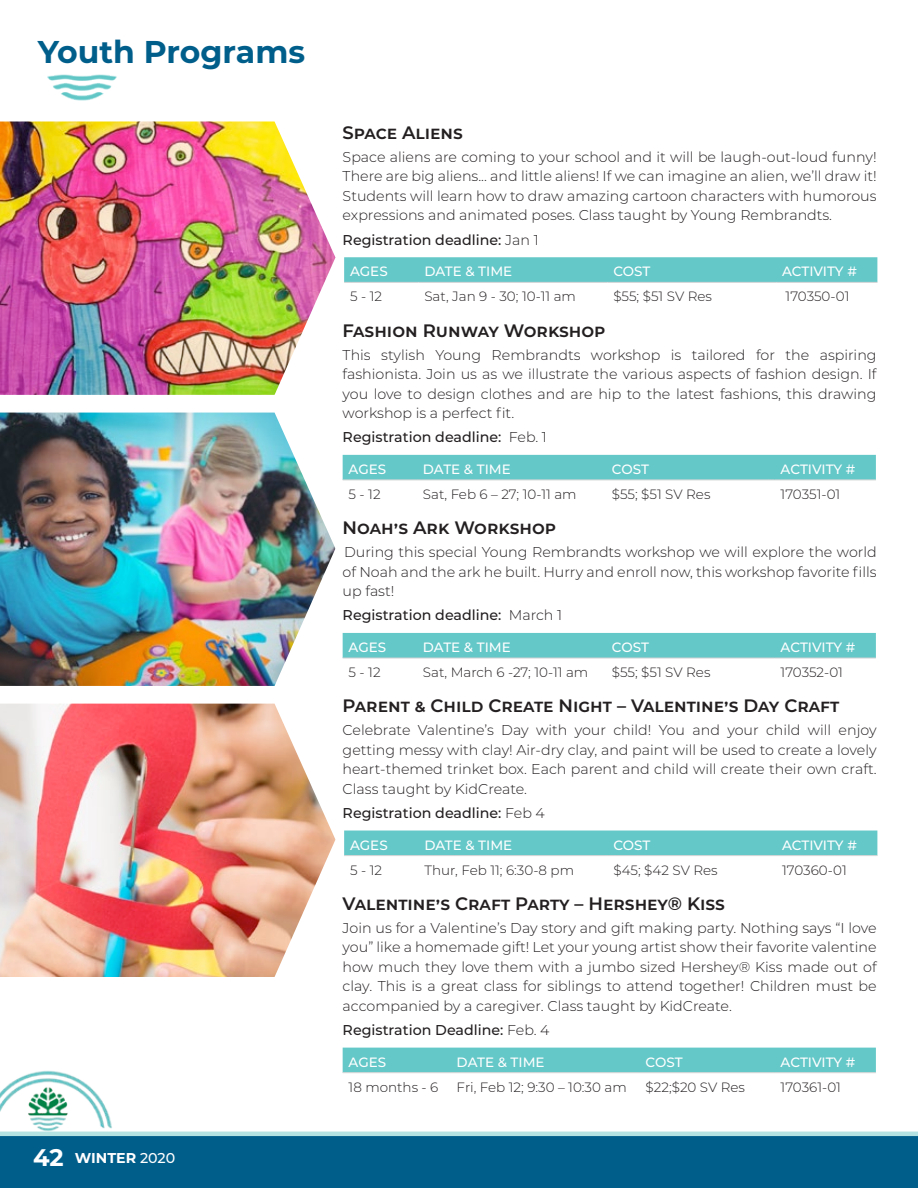
<style>
.page{position:relative;width:918px;height:1188px;background:#fff}
.page>*{position:absolute;margin:0;border:0;box-sizing:border-box;transform-origin:0 0}
.t1{font:700 31.5px "Montserrat";color:#005e8b}
.t2{font:600 18px "Montserrat";color:#231f20}
.t3{font:300 14.25px/19.5px "Montserrat";color:#231f20;text-align:justify}
.t4{font:500 14.25px "Montserrat";color:#231f20}
.t5{font:700 14.25px "Montserrat";color:#fff}
.t6{font:300 13.5px "Montserrat";color:#231f20}
.t7{font:500 13.5px "Montserrat";letter-spacing:-.005em;color:#fff}
.s1{font-size:24px}
.s2{font-weight:500}
.s3{font-weight:300}
</style>
<div class="page">
<img style="left:0;top:122px;width:335px;height:273px">
<svg style="left:344px;top:257px;width:533px;height:25px;background:#66c7c8"></svg>
<hr style="left:344px;top:282px;width:74px;height:1px;background:#d1d3d4">
<hr style="left:418px;top:282px;width:189px;height:1px;background:#d1d3d4">
<hr style="left:607px;top:282px;width:169px;height:1px;background:#d1d3d4">
<hr style="left:776px;top:282px;width:101px;height:1px;background:#d1d3d4">
<div style="left:343px;top:455px;width:533px;height:25px;background:#64c7c8"></div>
<hr style="left:343px;top:480px;width:74px;height:1px;background:#d1d3d4">
<hr style="left:417px;top:480px;width:189px;height:1px;background:#d1d3d4">
<hr style="left:606px;top:480px;width:169px;height:1px;background:#d1d3d4">
<hr style="left:775px;top:480px;width:101px;height:1px;background:#d1d3d4">
<div style="left:343px;top:633px;width:533px;height:25px;background:#64c7c8"></div>
<hr style="left:343px;top:658px;width:74px;height:1px;background:#d1d3d4">
<hr style="left:417px;top:658px;width:189px;height:1px;background:#d1d3d4">
<hr style="left:606px;top:658px;width:169px;height:1px;background:#d1d3d4">
<hr style="left:775px;top:658px;width:101px;height:1px;background:#d1d3d4">
<div style="left:344px;top:831px;width:533px;height:24px;background:#64c7c8"></div>
<hr style="left:344px;top:855px;width:74px;height:1px;background:#d1d3d4">
<hr style="left:418px;top:855px;width:189px;height:1px;background:#d1d3d4">
<hr style="left:607px;top:855px;width:169px;height:1px;background:#d1d3d4">
<hr style="left:776px;top:855px;width:101px;height:1px;background:#d1d3d4">
<div style="left:343px;top:1048px;width:533px;height:24px;background:#64c7c8"></div>
<hr style="left:343px;top:1072px;width:108px;height:1px;background:#d1d3d4">
<hr style="left:451px;top:1072px;width:189px;height:1px;background:#d1d3d4">
<hr style="left:640px;top:1072px;width:135px;height:1px;background:#d1d3d4">
<hr style="left:775px;top:1072px;width:101px;height:1px;background:#d1d3d4">
<img style="left:0;top:413px;width:335px;height:273px">
<img style="left:0;top:704px;width:335px;height:273px">
<img style="left:0;top:1070px;width:115px;height:62px">
<div style="left:0;top:1135px;width:918px;height:53px;background:#005e8b"></div>
<hr style="left:0;top:1132px;width:918px;height:4px;background:#b4e1e1">
<img style="left:47px;top:74px;width:70px;height:27px">
<h1 class="t1" style="left:38px;top:29px;width:269px">Youth Programs</h1>
<p class="t5" style="left:33px;top:1148px;width:144px"><span class="s1">42</span> WINTER <span class="s2">2020</span></p>
<p class="t2" style="left:343px;top:120px;width:122px">Space Aliens</p>
<p class="t3" style="left:343px;top:147px;width:536px">Space aliens are coming to your school and it will be laugh-out-loud funny!<br>There are big aliens... and little aliens! If we can imagine an alien, we’ll draw it!<br>Students will learn how to draw amazing cartoon characters with humorous expressions and animated poses. Class taught by Young Rembrandts.</p>
<p class="t4" style="left:343px;top:230px;width:198px">Registration deadline: <span class="s3">Jan 1</span></p>
<p class="t7" style="left:350px;top:262px;width:39px">AGES</p>
<p class="t7" style="left:424px;top:262px;width:89px">DATE &amp; TIME</p>
<p class="t7" style="left:613px;top:262px;width:39px">COST</p>
<p class="t7" style="left:782px;top:262px;width:76px">ACTIVITY #</p>
<p class="t6" style="left:350px;top:287px;width:33px">5 - 12</p>
<p class="t6" style="left:424px;top:287px;width:153px">Sat, Jan 9 - 30; 10-11 am</p>
<p class="t6" style="left:613px;top:287px;width:100px">$55; $51 SV Res</p>
<p class="t6" style="left:786px;top:287px;width:65px">170350-01</p>
<p class="t2" style="left:343px;top:317px;width:264px">Fashion Runway Workshop</p>
<p class="t3" style="left:343px;top:344px;width:536px">This stylish Young Rembrandts workshop is tailored for the aspiring fashionista. Join us as we illustrate the various aspects of fashion design. If you love to design clothes and are hip to the latest fashions, this drawing workshop is a perfect fit.</p>
<p class="t4" style="left:343px;top:427px;width:206px">Registration deadline: <span class="s3">Feb. 1</span></p>
<p class="t7" style="left:349px;top:460px;width:39px">AGES</p>
<p class="t7" style="left:423px;top:460px;width:89px">DATE &amp; TIME</p>
<p class="t7" style="left:612px;top:460px;width:39px">COST</p>
<p class="t7" style="left:781px;top:460px;width:76px">ACTIVITY #</p>
<p class="t6" style="left:349px;top:485px;width:33px">5 - 12</p>
<p class="t6" style="left:423px;top:485px;width:155px">Sat, Feb 6 – 27; 10-11 am</p>
<p class="t6" style="left:612px;top:485px;width:100px">$55; $51 SV Res</p>
<p class="t6" style="left:781px;top:485px;width:61px">170351-01</p>
<p class="t2" style="left:343px;top:515px;width:215px">Noah’s Ark Workshop</p>
<p class="t3" style="left:343px;top:542px;width:536px">During this special Young Rembrandts workshop we will explore the world of Noah and the ark he built. Hurry and enroll now, this workshop favorite fills up fast!</p>
<p class="t4" style="left:343px;top:605px;width:221px">Registration deadline: <span class="s3">March 1</span></p>
<p class="t7" style="left:349px;top:638px;width:39px">AGES</p>
<p class="t7" style="left:423px;top:638px;width:89px">DATE &amp; TIME</p>
<p class="t7" style="left:612px;top:638px;width:39px">COST</p>
<p class="t7" style="left:781px;top:638px;width:76px">ACTIVITY #</p>
<p class="t6" style="left:349px;top:663px;width:33px">5 - 12</p>
<p class="t6" style="left:423px;top:663px;width:167px">Sat, March 6 -27; 10-11 am</p>
<p class="t6" style="left:612px;top:663px;width:100px">$55; $51 SV Res</p>
<p class="t6" style="left:781px;top:663px;width:64px">170352-01</p>
<p class="t2" style="left:343px;top:693px;width:498px">Parent &amp; Child Create Night – Valentine’s Day Craft</p>
<p class="t3" style="left:343px;top:720px;width:536px">Celebrate Valentine’s Day with your child! You and your child will enjoy getting messy with clay! Air-dry clay, and paint will be used to create a lovely heart-themed trinket box. Each parent and child will create their own craft.<br>Class taught by KidCreate.</p>
<p class="t4" style="left:343px;top:803px;width:204px">Registration deadline: <span class="s3">Feb 4</span></p>
<p class="t7" style="left:350px;top:835px;width:39px">AGES</p>
<p class="t7" style="left:424px;top:835px;width:89px">DATE &amp; TIME</p>
<p class="t7" style="left:613px;top:835px;width:39px">COST</p>
<p class="t7" style="left:782px;top:835px;width:76px">ACTIVITY #</p>
<p class="t6" style="left:350px;top:861px;width:33px">5 - 12</p>
<p class="t6" style="left:424px;top:861px;width:151px">Thur, Feb 11; 6:30-8 pm</p>
<p class="t6" style="left:613px;top:861px;width:106px">$45; $42 SV Res</p>
<p class="t6" style="left:782px;top:861px;width:66px">170360-01</p>
<p class="t2" style="left:343px;top:891px;width:384px">Valentine’s Craft Party – Hershey® Kiss</p>
<p class="t3" style="left:343px;top:918px;width:536px">Join us for a Valentine’s Day story and gift making party. Nothing says “I love you” like a homemade gift! Let your young artist show their favorite valentine how much they love them with a jumbo sized Hershey® Kiss made out of clay. This is a great class for siblings to attend together! Children must be accompanied by a caregiver. Class taught by KidCreate.</p>
<p class="t4" style="left:343px;top:1020px;width:208px">Registration Deadline: <span class="s3">Feb. 4</span></p>
<p class="t7" style="left:349px;top:1052px;width:39px">AGES</p>
<p class="t7" style="left:457px;top:1052px;width:89px">DATE &amp; TIME</p>
<p class="t7" style="left:646px;top:1052px;width:39px">COST</p>
<p class="t7" style="left:781px;top:1052px;width:76px">ACTIVITY #</p>
<p class="t6" style="left:349px;top:1078px;width:91px">18 months - 6</p>
<p class="t6" style="left:457px;top:1078px;width:172px">Fri, Feb 12; 9:30 – 10:30 am</p>
<p class="t6" style="left:646px;top:1078px;width:101px">$22;$20 SV Res</p>
<p class="t6" style="left:781px;top:1078px;width:62px">170361-01</p>
</div>
